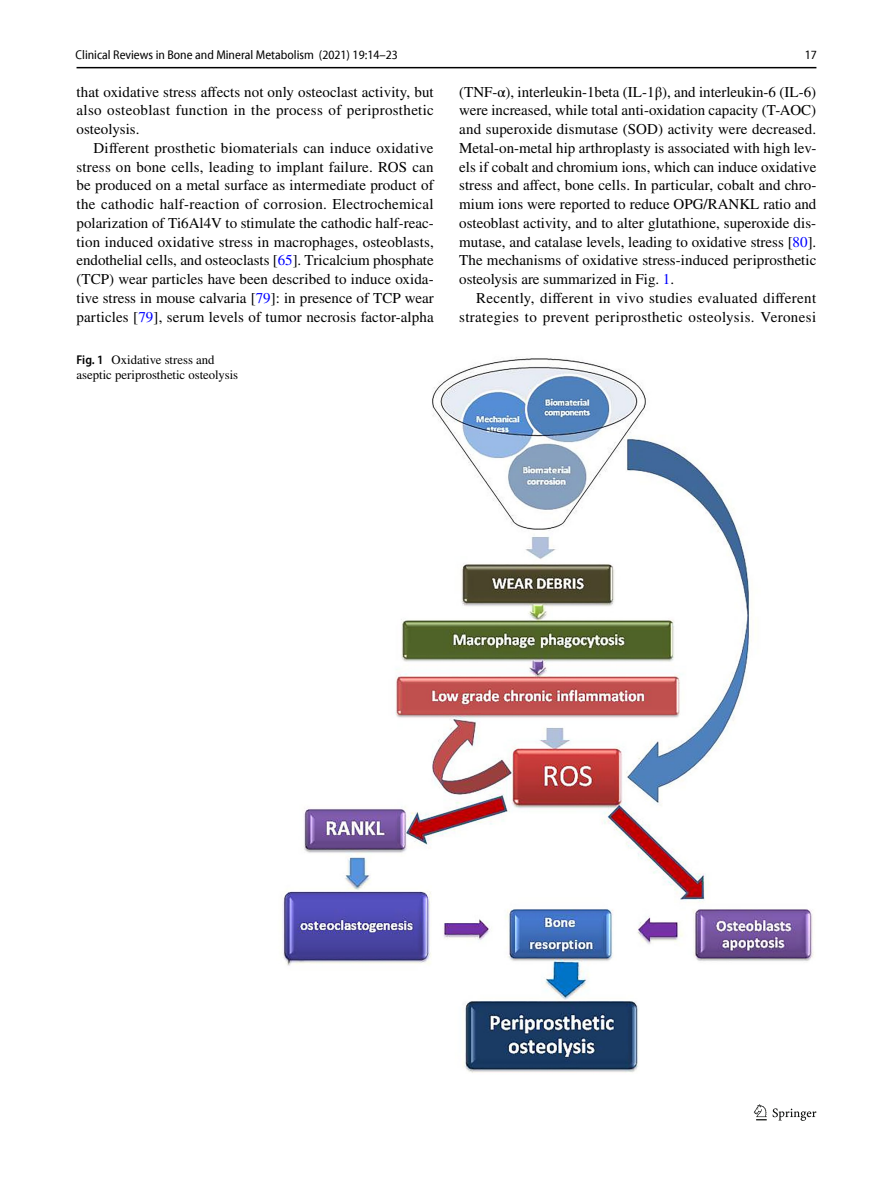
<style>
.page{position:relative;width:893px;height:1187px;background:#fff}
.page>*{position:absolute;margin:0;border:0;box-sizing:border-box;transform-origin:0 0}
.t1{font:15px/18.8px "STIX";letter-spacing:.015em;color:#000;text-align:justify}
.t2{font:semi-condensed 12.75px "Myriad Pro Unic";color:#000}
.t3{font:12.75px/15px "STIX";color:#000}
.s1{color:#00f}
.s2{font-family:"Myriad Pro";font-weight:600;font-stretch:semi-condensed}
</style>
<div class="page">
<hr style="left:77px;top:67px;width:739px;height:1px;background:#000">
<img style="left:281px;top:357px;width:533px;height:716px">
<svg style="left:754px;top:1104px;width:13px;height:16px"></svg>
<svg style="left:773px;top:1108px;width:43px;height:12px"></svg>
<p class="t2" style="left:76px;top:50px;width:324px">Clinical Reviews in Bone and Mineral Metabolism (2021) 19:14–23</p>
<p class="t2" style="left:805px;top:50px;width:14px">17</p>
<p class="t1" style="left:77px;top:83px;width:359px">that oxidative stress affects not only osteoclast activity, but also osteoblast function in the process of periprosthetic osteolysis.</p>
<p class="t1" style="left:77px;top:139px;width:359px;text-indent:17px">Different prosthetic biomaterials can induce oxidative stress on bone cells, leading to implant failure. ROS can be produced on a metal surface as intermediate product of the cathodic half-reaction of corrosion. Electrochemical polarization of Ti6Al4V to stimulate the cathodic half-reac&shy;tion induced oxidative stress in macrophages, osteoblasts, endothelial cells, and osteoclasts [<span class="s1">65</span>]. Tricalcium phosphate (TCP) wear particles have been described to induce oxida&shy;tive stress in mouse calvaria [<span class="s1">79</span>]: in presence of TCP wear particles [<span class="s1">79</span>], serum levels of tumor necrosis factor-alpha</p>
<p class="t3" style="left:77px;top:353px;width:163px"><span class="s2">Fig. 1</span> Oxidative stress and aseptic periprosthetic osteolysis</p>
<p class="t1" style="left:459px;top:83px;width:359px">(TNF-α), interleukin-1beta (IL-1β), and interleukin-6 (IL-6) were increased, while total anti-oxidation capacity (T-AOC) and superoxide dismutase (SOD) activity were decreased.<br>Metal-on-metal hip arthroplasty is associated with high lev&shy;els if cobalt and chromium ions, which can induce oxidative stress and affect, bone cells. In particular, cobalt and chro&shy;mium ions were reported to reduce OPG/RANKL ratio and osteoblast activity, and to alter glutathione, superoxide dis&shy;mutase, and catalase levels, leading to oxidative stress [<span class="s1">80</span>].<br>The mechanisms of oxidative stress-induced periprosthetic osteolysis are summarized in Fig. <span class="s1">1</span>.</p>
<p class="t1" style="left:459px;top:289px;width:358px;text-align:right">Recently, different in vivo studies evaluated different strategies to prevent periprosthetic osteolysis. Veronesi</p>
</div>
